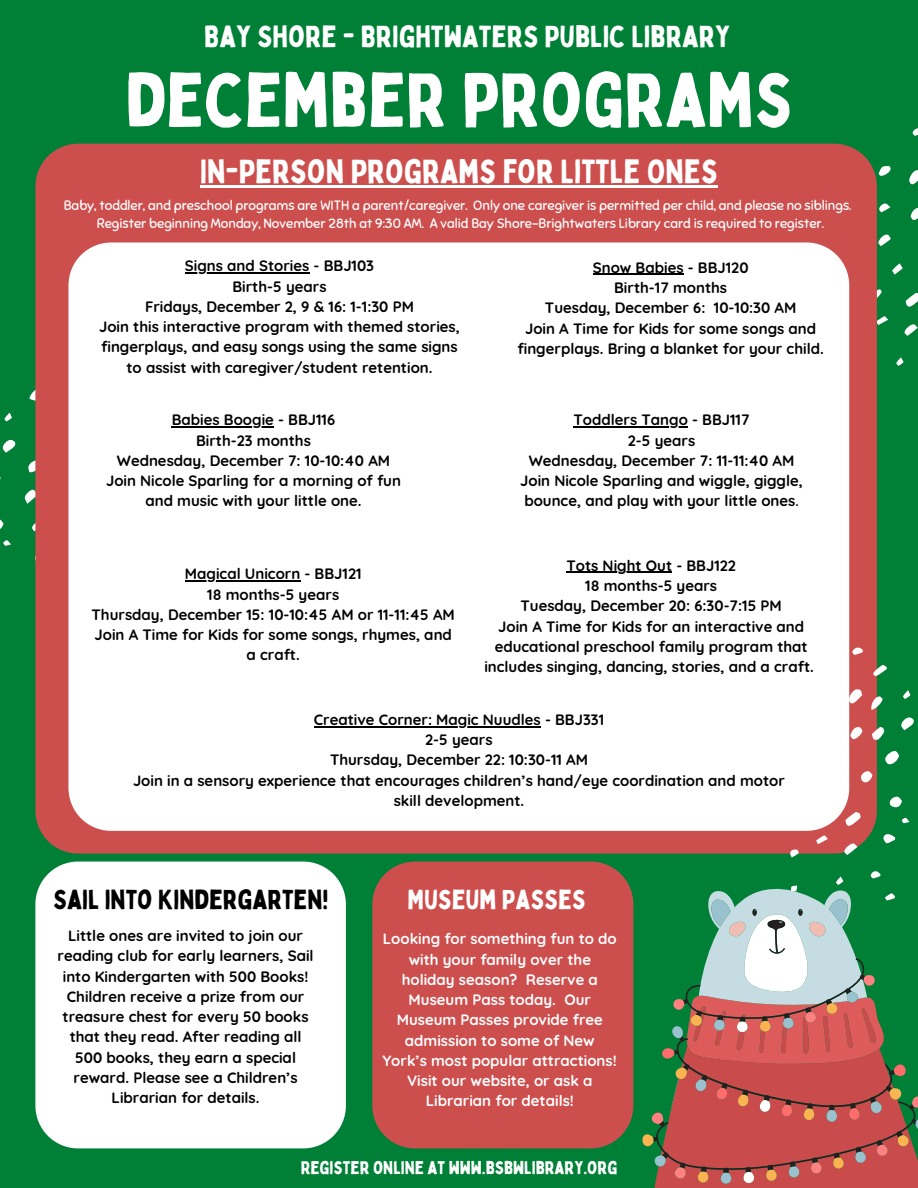
<style>
.page{position:relative;width:918px;height:1188px;background:#008037}
.page>*{position:absolute;margin:0;border:0;box-sizing:border-box;transform-origin:0 0}
.t1{font:75px "Bobby Jones";color:#fff}
.t2{font:33px "Bobby Jones";color:#fff}
.t3{font:30px "Bobby Jones";color:#fff}
.t4{font:27px "Bobby Jones";color:#000}
.t5{font:27px "Bobby Jones";color:#fff}
.t6{font:18px "Bobby Jones";color:#fff}
.t7{font:700 15px/20.2px "Quicksand";color:#000;text-align:center}
.t8{font:700 15px/20.2px "Quicksand";color:#fff;text-align:center}
.t9{font:13.5px/18px "Sniglet";color:#fff;text-align:center}
.s1{font-weight:500}
</style>
<div class="page">
<svg style="left:709px;top:889px;width:57px;height:10px"></svg>
<svg style="left:654px;top:1184px;width:264px;height:4px"></svg>
<svg style="left:655px;top:899px;width:263px;height:285px"></svg>
<svg style="left:652px;top:975px;width:266px;height:204px;fill:#c94b4b"></svg>
<svg style="left:653px;top:909px;width:264px;height:264px"></svg>
<svg style="left:826px;top:128px;width:92px;height:238px"></svg>
<svg style="left:0;top:390px;width:35px;height:156px"></svg>
<div style="left:35px;top:144px;width:842px;height:710px;background:#cc4e4d"></div>
<div style="left:68px;top:242px;width:781px;height:589px;background:#fff"></div>
<hr style="left:200px;top:185px;width:518px;height:3px;background:#fff">
<hr style="left:593px;top:274px;width:91px;height:1px;background:#000">
<hr style="left:172px;top:426px;width:102px;height:2px;background:#000">
<hr style="left:574px;top:426px;width:114px;height:2px;background:#000">
<hr style="left:185px;top:580px;width:115px;height:2px;background:#000">
<hr style="left:567px;top:572px;width:105px;height:1px;background:#000">
<div style="left:35px;top:862px;width:311px;height:286px;background:#fff"></div>
<div style="left:372px;top:862px;width:261px;height:286px;background:#cc4e4d"></div>
<svg style="left:766px;top:639px;width:152px;height:291px"></svg>
<hr style="left:314px;top:726px;width:227px;height:1px;background:#000">
<hr style="left:185px;top:272px;width:124px;height:2px;background:#000">
<h3 class="t3" style="left:204px;top:17px;width:527px">BAY SHORE - BRIGHTWATERS PUBLIC LIBRARY</h3>
<h1 class="t1" style="left:125px;top:53px;width:669px">DECEMBER PROGRAMS</h1>
<h2 class="t2" style="left:200px;top:151px;width:519px">IN-PERSON PROGRAMS FOR LITTLE ONES</h2>
<p class="t9" style="left:64px;top:197px;width:789px">Baby, toddler, and preschool programs are WITH a parent/caregiver. Only one caregiver is permitted per child, and please no siblings.<br>Register beginning Monday, November 28th at 9:30 AM. A valid Bay Shore-Brightwaters Library card is required to register.</p>
<p class="t7" style="left:518px;top:257px;width:308px">Snow Babies - BBJ120<br>Birth-17 months<br>Tuesday, December 6: 10-10:30 AM<br>Join A Time for Kids for some songs and fingerplays. Bring a blanket for your child.</p>
<p class="t7" style="left:99px;top:256px;width:362px">Signs and Stories - BBJ103<br>Birth-5 years<br>Fridays, December 2, 9 &amp; 16: 1-1:30 PM<br>Join this interactive program with themed stories, fingerplays, and easy songs using the same signs to assist with caregiver/student retention.</p>
<p class="t7" style="left:106px;top:410px;width:296px">Babies Boogie - BBJ116<br>Birth-23 months<br>Wednesday, December 7: 10-10:40 AM<br>Join Nicole Sparling for a morning of fun and music with your little one.</p>
<p class="t7" style="left:520px;top:410px;width:284px">Toddlers Tango - BBJ117<br>2-5 years<br>Wednesday, December 7: 11-11:40 AM<br>Join Nicole Sparling and wiggle, giggle, bounce, and play with your little ones<span class="s1">.</span></p>
<p class="t7" style="left:92px;top:564px;width:365px">Magical Unicorn - BBJ121<br>18 months-5 years<br>Thursday, December 15: 10-10:45 AM or 11-11:45 AM<br>Join A Time for Kids for some songs, rhymes, and a craft.</p>
<p class="t7" style="left:484px;top:555px;width:331px">Tots Night Out - BBJ122<br>18 months-5 years<br>Tuesday, December 20: 6:30-7:15 PM<br>Join A Time for Kids for an interactive and educational preschool family program that includes singing, dancing, stories, and a craft.</p>
<p class="t7" style="left:133px;top:709px;width:653px">Creative Corner: Magic Nuudles - BBJ331<br>2-5 years<br>Thursday, December 22: 10:30-11 AM<br>Join in a sensory experience that encourages children’s hand/eye coordination and motor skill development.</p>
<h3 class="t4" style="left:53px;top:883px;width:277px">SAIL INTO KINDERGARTEN!</h3>
<p class="t7" style="left:58px;top:925px;width:258px">Little ones are invited to join our reading club for early learners, Sail into Kindergarten with 500 Books!<br>Children receive a prize from our treasure chest for every 50 books that they read. After reading all<br>500 books, they earn a special reward. Please see a Children’s<br>Librarian for details.</p>
<p class="t8" style="left:382px;top:929px;width:236px">Looking for something fun to do with your family over the holiday season? Reserve a<br>Museum Pass today. Our<br>Museum Passes provide free admission to some of New<br>York’s most popular attractions!<br>Visit our website, or ask a<br>Librarian for details!</p>
<h3 class="t5" style="left:408px;top:883px;width:180px">MUSEUM PASSES</h3>
<p class="t6" style="left:301px;top:1156px;width:318px">REGISTER ONLINE AT WWW.BSBWLIBRARY.ORG</p>
</div>
